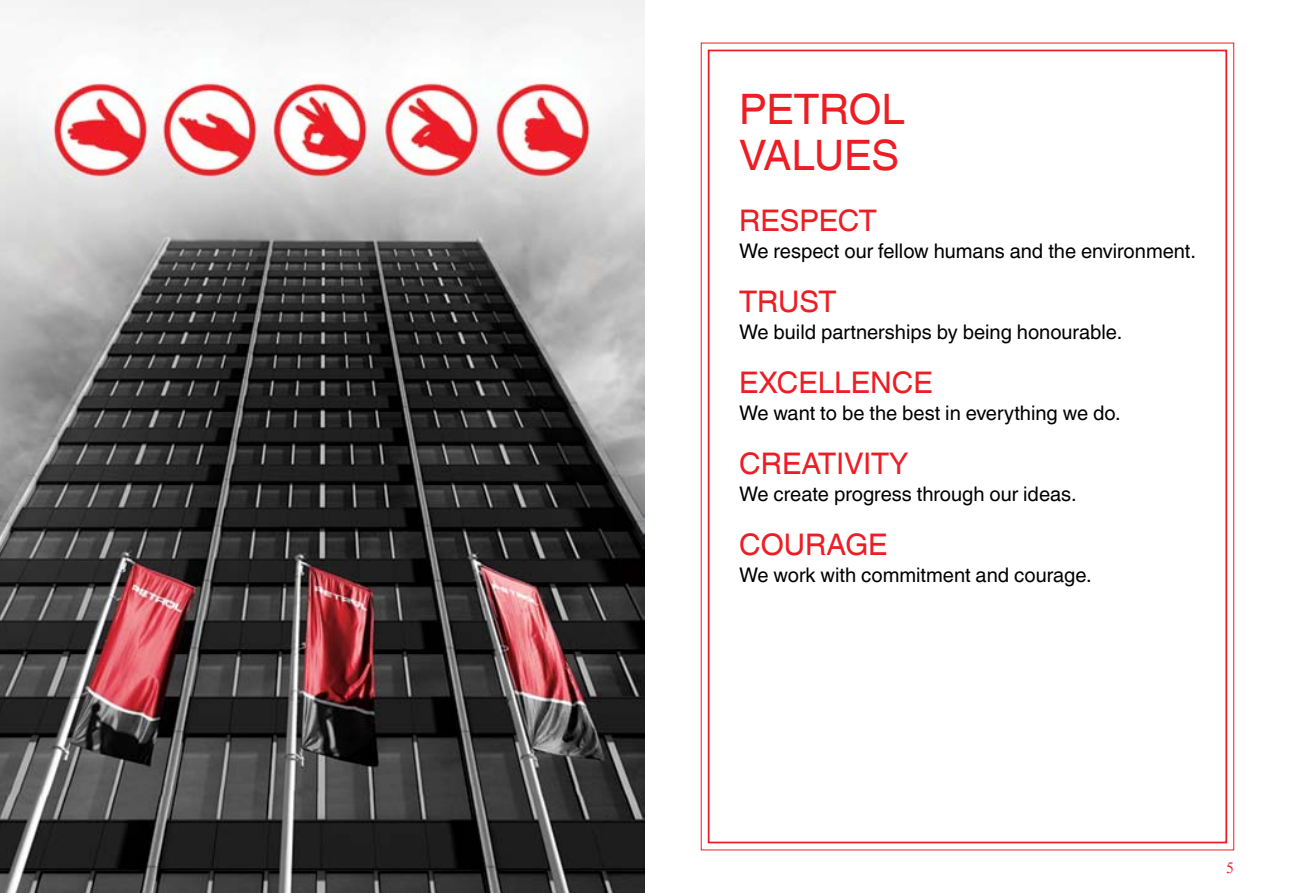
<style>
.page{position:relative;width:1290px;height:893px;background:#fff}
.page>*{position:absolute;margin:0;border:0;box-sizing:border-box;transform-origin:0 0}
.t1{font:42px/45.5px "Helvetica World";color:#ed1d24}
.t2{font:29.75px "Helvetica World";color:#ed1d24}
.t3{font:20.12px "Helvetica World";color:#000}
.t4{font:15.75px "Times New Roman";color:#ed1d24}
</style>
<div class="page">
<img style="left:0;top:0;width:645px;height:893px">
<h1 class="t1" style="left:739px;top:87px;width:167px">PETROL<br>VALUES</h1>
<h2 class="t2" style="left:739px;top:203px;width:139px">RESPECT</h2>
<p class="t3" style="left:739px;top:240px;width:458px">We respect our fellow humans and the environment.</p>
<h2 class="t2" style="left:739px;top:285px;width:99px">TRUST</h2>
<p class="t3" style="left:739px;top:321px;width:384px">We build partnerships by being honourable.</p>
<h2 class="t2" style="left:739px;top:366px;width:195px">EXCELLENCE</h2>
<p class="t3" style="left:739px;top:402px;width:383px">We want to be the best in everything we do.</p>
<h2 class="t2" style="left:739px;top:447px;width:171px">CREATIVITY</h2>
<p class="t3" style="left:739px;top:483px;width:339px">We create progress through our ideas.</p>
<h2 class="t2" style="left:739px;top:528px;width:150px">COURAGE</h2>
<p class="t3" style="left:739px;top:564px;width:354px">We work with commitment and courage.</p>
<p class="t4" style="left:1226px;top:857px;width:9px">5</p>
</div>
